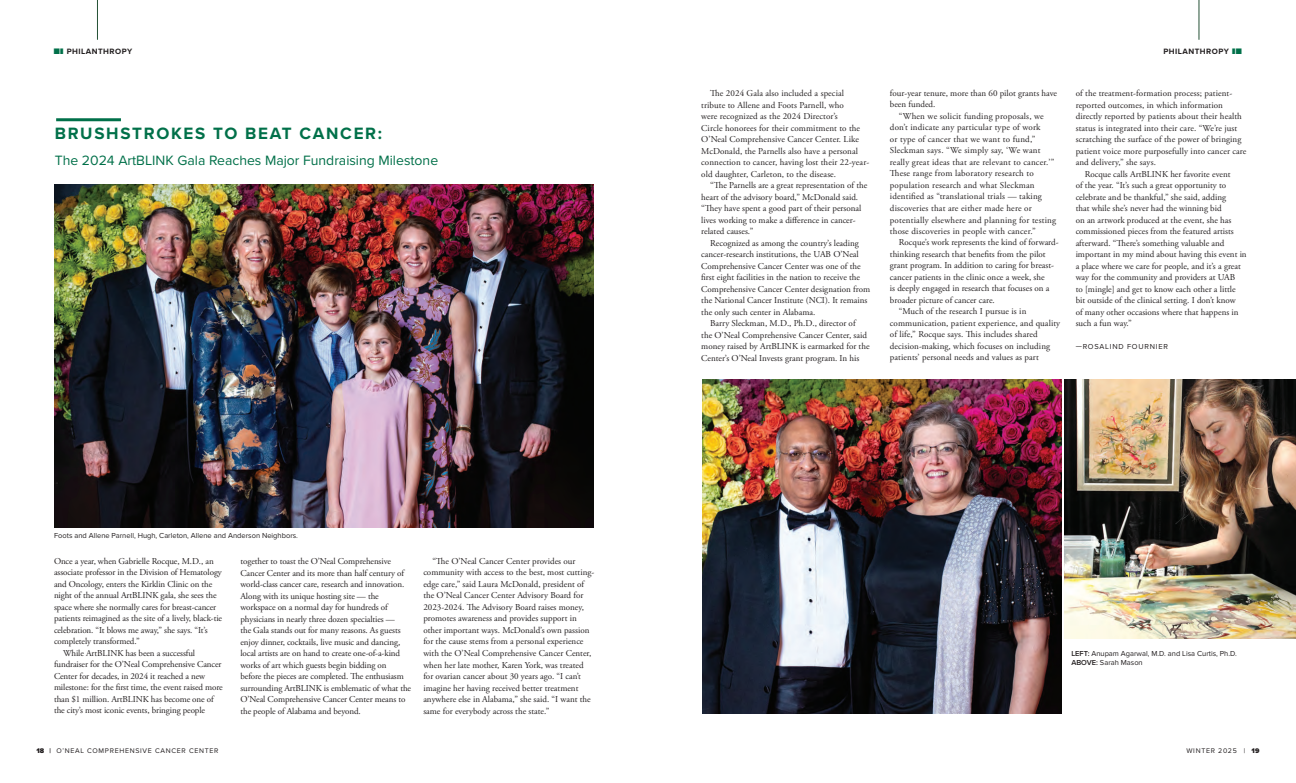
<style>
.page{position:relative;width:1296px;height:783px;background:#fff}
.page>*{position:absolute;margin:0;border:0;box-sizing:border-box;transform-origin:0 0}
.t1{font:700 17px "Proxima Nova";letter-spacing:.1em;color:#007049}
.t2{font:14px "Proxima Nova";color:#007049}
.Serif_Body_Copy{font:9px/11.5px "Adobe Garamond Pro";color:#231f20}
.Serif_Body_Copy-2{font:9px/11.5px "Adobe Garamond Pro";letter-spacing:.02em;color:#231f20}
.t3{font:700 8px "Proxima Nova";letter-spacing:.06em;color:#231f20}
.Serif_Body_Copy-3{font:7.5px/9px "Proxima Nova";color:#231f20}
.Serif_Body_Copy-4{font:7.5px "Proxima Nova";letter-spacing:.1em;color:#231f20}
.t4{font:7px "Proxima Nova";letter-spacing:.1em;color:#231f20}
.s1{color:#007049}
.s2{font-weight:600}
.s3{font-weight:900}
.s4{font-weight:700}
</style>
<div class="page">
<hr style="left:97px;top:0;width:1px;height:40px;background:#245135">
<hr style="left:1199px;top:0;width:1px;height:40px;background:#245135">
<hr style="left:56px;top:118px;width:65px;height:3px;background:#007049">
<img style="left:54px;top:185px;width:540px;height:342px">
<img style="left:702px;top:380px;width:359px;height:334px">
<img style="left:1064px;top:380px;width:232px;height:258px">
<p class="t3" style="left:54px;top:45px;width:80px"><span class="s1">■❚</span> PHILANTHROPY</p>
<p class="t3" style="left:1163px;top:45px;width:80px">PHILANTHROPY <span class="s1">❚■</span></p>
<p class="t1" style="left:55px;top:121px;width:329px">BRUSHSTROKES TO BEAT CANCER:</p>
<p class="t2" style="left:55px;top:150px;width:385px">The 2024 ArtBLINK Gala Reaches Major Fundraising Milestone</p>
<p class="Serif_Body_Copy-3" style="left:54px;top:531px;width:245px">Foots and Allene Parnell, Hugh, Carleton, Allene and Anderson Neighbors.</p>
<p class="Serif_Body_Copy" style="left:54px;top:556px;width:170px">Once a year, when Gabrielle Rocque, M.D., an associate professor in the Division of Hematology and Oncology, enters the Kirklin Clinic on the night of the annual ArtBLINK gala, she sees the space where she normally cares for breast-cancer patients reimagined as the site of a lively, black-tie celebration. “It blows me away,” she says. “It’s completely transformed.”</p>
<p class="Serif_Body_Copy" style="left:54px;top:648px;width:170px;text-indent:9px">While ArtBLINK has been a successful fundraiser for the O’Neal Comprehensive Cancer Center for decades, in 2024 it reached a new milestone: for the first time, the event raised more than $1 million. ArtBLINK has become one of the city’s most iconic events, bringing people</p>
<p class="Serif_Body_Copy" style="left:240px;top:556px;width:172px">together to toast the O’Neal Comprehensive Cancer Center and its more than half century of world-class cancer care, research and innovation.<br>Along with its unique hosting site — the workspace on a normal day for hundreds of physicians in nearly three dozen specialties —<br>the Gala stands out for many reasons. As guests enjoy dinner, cocktails, live music and dancing, local artists are on hand to create one-of-a-kind works of art which guests begin bidding on<br>before the pieces are completed. The enthusiasm surrounding ArtBLINK is emblematic of what the O’Neal Comprehensive Cancer Center means to the people of Alabama and beyond.</p>
<p class="Serif_Body_Copy" style="left:423px;top:556px;width:172px;text-indent:9px">“The O’Neal Cancer Center provides our community with access to the best, most cutting&shy;edge care,” said Laura McDonald, president of the O’Neal Cancer Center Advisory Board for 2023-2024. The Advisory Board raises money, promotes awareness and provides support in other important ways. McDonald’s own passion for the cause stems from a personal experience with the O’Neal Comprehensive Cancer Center, when her late mother, Karen York, was treated for ovarian cancer about 30 years ago. “I can’t imagine her having received better treatment anywhere else in Alabama,” she said. “I want the same for everybody across the state.”</p>
<p class="Serif_Body_Copy" style="left:701px;top:88px;width:170px;text-indent:9px">The 2024 Gala also included a special tribute to Allene and Foots Parnell, who<br>were recognized as the 2024 Director’s<br>Circle honorees for their commitment to the O’Neal Comprehensive Cancer Center. Like McDonald, the Parnells also have a personal connection to cancer, having lost their 22-year&shy;old daughter, Carleton, to the disease.</p>
<p class="Serif_Body_Copy" style="left:701px;top:180px;width:168px;text-indent:9px">“The Parnells are a great representation of the heart of the advisory board,” McDonald said. “They have spent a good part of their personal lives working to make a difference in cancer&shy;related causes.”</p>
<p class="Serif_Body_Copy" style="left:701px;top:237px;width:170px;text-indent:9px">Recognized as among the country’s leading cancer-research institutions, the UAB O’Neal Comprehensive Cancer Center was one of the first eight facilities in the nation to receive the Comprehensive Cancer Center designation from the National Cancer Institute (NCI). It remains the only such center in Alabama.</p>
<p class="Serif_Body_Copy" style="left:701px;top:318px;width:170px;text-indent:9px">Barry Sleckman, M.D., Ph.D., director of<br>the O’Neal Comprehensive Cancer Center, said money raised by ArtBLINK is earmarked for the Center’s O’Neal Invests grant program. In his</p>
<p class="Serif_Body_Copy" style="left:890px;top:88px;width:169px">four-year tenure, more than 60 pilot grants have been funded.</p>
<p class="Serif_Body_Copy-2" style="left:890px;top:111px;width:168px;text-indent:9px">“When we solicit funding proposals, we don’t indicate any particular type of work<br>or type of cancer that we want to fund,” Sleckman says. “We simply say, ‘We want really great ideas that are relevant to cancer.’” These range from laboratory research to population research and what Sleckman identified as “translational trials — taking discoveries that are either made here or potentially elsewhere and planning for testing those discoveries in people with cancer.”</p>
<p class="Serif_Body_Copy" style="left:890px;top:237px;width:170px;text-indent:9px">Rocque’s work represents the kind of forward&shy;thinking research that benefits from the pilot grant program. In addition to caring for breast&shy;cancer patients in the clinic once a week, she<br>is deeply engaged in research that focuses on a broader picture of cancer care.</p>
<p class="Serif_Body_Copy" style="left:890px;top:306px;width:172px;text-indent:9px">“Much of the research I pursue is in communication, patient experience, and quality of life,” Rocque says. This includes shared decision-making, which focuses on including patients’ personal needs and values as part</p>
<p class="Serif_Body_Copy" style="left:1076px;top:88px;width:172px">of the treatment-formation process; patient&shy;reported outcomes, in which information directly reported by patients about their health status is integrated into their care. “We’re just scratching the surface of the power of bringing patient voice more purposefully into cancer care and delivery,” she says.</p>
<p class="Serif_Body_Copy" style="left:1076px;top:169px;width:173px;text-indent:9px">Rocque calls ArtBLINK her favorite event<br>of the year. “It’s such a great opportunity to celebrate and be thankful,” she said, adding<br>that while she’s never had the winning bid<br>on an artwork produced at the event, she has commissioned pieces from the featured artists afterward. “There’s something valuable and important in my mind about having this event in a place where we care for people, and it’s a great way for the community and providers at UAB<br>to [mingle] and get to know each other a little bit outside of the clinical setting. I don’t know<br>of many other occasions where that happens in such a fun way.”</p>
<p class="Serif_Body_Copy-4" style="left:1076px;top:341px;width:94px">—ROSALIND FOURNIER</p>
<p class="Serif_Body_Copy-3" style="left:1071px;top:648px;width:167px"><span class="s2">LEFT:</span> Anupam Agarwal, M.D. and Lisa Curtis, Ph.D.<br><span class="s2">ABOVE:</span> Sarah Mason</p>
<p class="t4" style="left:36px;top:745px;width:184px"><span class="s3">18</span> <span class="s4">|</span> O’NEAL COMPREHENSIVE CANCER CENTER</p>
<p class="t4" style="left:1186px;top:745px;width:74px">WINTER 2025 | <span class="s3">19</span></p>
</div>
